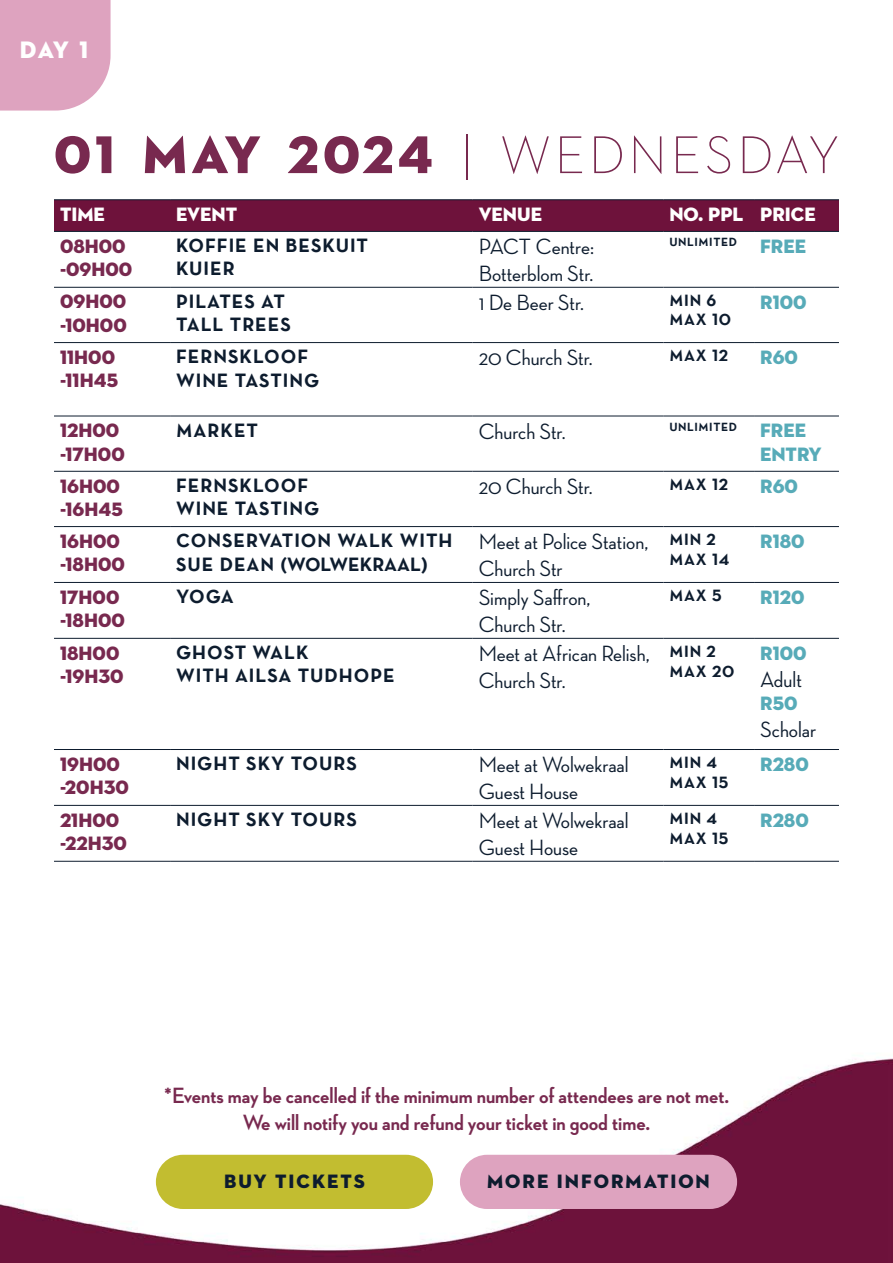
<style>
.page{position:relative;width:893px;height:1263px;background:#fff}
.page>*{position:absolute;margin:0;border:0;box-sizing:border-box;transform-origin:0 0}
.t1{font:300 54px "Neutraface 2 Display";letter-spacing:.075em;color:#78294f}
.t2{font:24px "Neutraface 2 Display TT Titling";color:#fff}
.t3{font:500 22.5px/27px "Neutraface Display";color:#0d1c2e}
.t4{font:700 22.5px/27px "Neutraface 2 Display";color:#78294f;text-align:center}
.t5{font:19.5px/23.4px "Neutraface Text Bold Alt";letter-spacing:.05em;color:#0d1c2e}
.t6{font:19.5px/23.4px "Neutraface 2 Display TT Titling";color:#78294f}
.t7{font:19.5px "Neutraface 2 Display TT Titling";color:#57abb8}
.t8{font:19.5px "Neutraface 2 Display TT Titling";letter-spacing:.1em;color:#0d1c2e}
.t9{font:19.5px "Neutraface 2 Display TT Titling";color:#fff}
.t10{font:16.5px/19.8px "Neutraface Text Bold Alt";letter-spacing:.05em;color:#0d1c2e}
.t11{font:12px "Neutraface Text Bold Alt";letter-spacing:.05em;color:#0d1c2e}
.s1{font-family:"Neutraface 2 Display TT Titling";font-weight:400}
.s2{font-family:"Neutraface 2 Display TT Titling";font-size:19.5px;color:#57abb8}
</style>
<div class="page">
<img style="left:0;top:286px;width:893px;height:977px">
<div style="left:156px;top:1155px;width:277px;height:54px;background:#c2bd30;border-radius:27px"></div>
<div style="left:460px;top:1155px;width:277px;height:54px;background:#dea3bf;border-radius:27px"></div>
<div style="left:0;top:0;width:111px;height:111px;background:#dea3bf"></div>
<div style="left:54px;top:200px;width:785px;height:31px;background:#6e123b"></div>
<hr style="left:54px;top:199px;width:116px;height:1px;background:#0d1c2e">
<hr style="left:170px;top:199px;width:303px;height:1px;background:#0d1c2e">
<hr style="left:473px;top:199px;width:190px;height:1px;background:#0d1c2e">
<hr style="left:663px;top:199px;width:91px;height:1px;background:#0d1c2e">
<hr style="left:754px;top:199px;width:85px;height:1px;background:#0d1c2e">
<hr style="left:54px;top:231px;width:116px;height:1px;background:#0d1c2e">
<hr style="left:170px;top:231px;width:303px;height:1px;background:#0d1c2e">
<hr style="left:473px;top:231px;width:190px;height:1px;background:#0d1c2e">
<hr style="left:663px;top:231px;width:91px;height:1px;background:#0d1c2e">
<hr style="left:754px;top:231px;width:85px;height:1px;background:#0d1c2e">
<hr style="left:54px;top:287px;width:116px;height:1px;background:#0d1c2e">
<hr style="left:170px;top:287px;width:303px;height:1px;background:#0d1c2e">
<hr style="left:473px;top:287px;width:190px;height:1px;background:#0d1c2e">
<hr style="left:663px;top:287px;width:91px;height:1px;background:#0d1c2e">
<hr style="left:754px;top:287px;width:85px;height:1px;background:#0d1c2e">
<hr style="left:54px;top:342px;width:116px;height:1px;background:#0d1c2e">
<hr style="left:170px;top:342px;width:303px;height:1px;background:#0d1c2e">
<hr style="left:473px;top:342px;width:190px;height:1px;background:#0d1c2e">
<hr style="left:663px;top:342px;width:91px;height:1px;background:#0d1c2e">
<hr style="left:754px;top:342px;width:85px;height:1px;background:#0d1c2e">
<hr style="left:54px;top:416px;width:116px;height:1px;background:#0d1c2e">
<hr style="left:170px;top:416px;width:303px;height:1px;background:#0d1c2e">
<hr style="left:473px;top:416px;width:190px;height:1px;background:#0d1c2e">
<hr style="left:663px;top:416px;width:91px;height:1px;background:#0d1c2e">
<hr style="left:754px;top:416px;width:85px;height:1px;background:#0d1c2e">
<hr style="left:54px;top:471px;width:116px;height:1px;background:#0d1c2e">
<hr style="left:170px;top:471px;width:303px;height:1px;background:#0d1c2e">
<hr style="left:473px;top:471px;width:190px;height:1px;background:#0d1c2e">
<hr style="left:663px;top:471px;width:91px;height:1px;background:#0d1c2e">
<hr style="left:754px;top:471px;width:85px;height:1px;background:#0d1c2e">
<hr style="left:54px;top:526px;width:116px;height:1px;background:#0d1c2e">
<hr style="left:170px;top:526px;width:303px;height:1px;background:#0d1c2e">
<hr style="left:473px;top:526px;width:190px;height:1px;background:#0d1c2e">
<hr style="left:663px;top:526px;width:91px;height:1px;background:#0d1c2e">
<hr style="left:754px;top:526px;width:85px;height:1px;background:#0d1c2e">
<hr style="left:54px;top:582px;width:116px;height:1px;background:#0d1c2e">
<hr style="left:170px;top:582px;width:303px;height:1px;background:#0d1c2e">
<hr style="left:473px;top:582px;width:190px;height:1px;background:#0d1c2e">
<hr style="left:663px;top:582px;width:91px;height:1px;background:#0d1c2e">
<hr style="left:754px;top:582px;width:85px;height:1px;background:#0d1c2e">
<hr style="left:54px;top:638px;width:116px;height:1px;background:#0d1c2e">
<hr style="left:170px;top:638px;width:303px;height:1px;background:#0d1c2e">
<hr style="left:473px;top:638px;width:190px;height:1px;background:#0d1c2e">
<hr style="left:663px;top:638px;width:91px;height:1px;background:#0d1c2e">
<hr style="left:754px;top:638px;width:85px;height:1px;background:#0d1c2e">
<hr style="left:54px;top:749px;width:116px;height:1px;background:#0d1c2e">
<hr style="left:170px;top:749px;width:303px;height:1px;background:#0d1c2e">
<hr style="left:473px;top:749px;width:190px;height:1px;background:#0d1c2e">
<hr style="left:663px;top:749px;width:91px;height:1px;background:#0d1c2e">
<hr style="left:754px;top:749px;width:85px;height:1px;background:#0d1c2e">
<hr style="left:54px;top:805px;width:116px;height:1px;background:#0d1c2e">
<hr style="left:170px;top:805px;width:303px;height:1px;background:#0d1c2e">
<hr style="left:473px;top:805px;width:190px;height:1px;background:#0d1c2e">
<hr style="left:663px;top:805px;width:91px;height:1px;background:#0d1c2e">
<hr style="left:754px;top:805px;width:85px;height:1px;background:#0d1c2e">
<hr style="left:54px;top:861px;width:116px;height:1px;background:#0d1c2e">
<hr style="left:170px;top:861px;width:303px;height:1px;background:#0d1c2e">
<hr style="left:473px;top:861px;width:190px;height:1px;background:#0d1c2e">
<hr style="left:663px;top:861px;width:91px;height:1px;background:#0d1c2e">
<hr style="left:754px;top:861px;width:85px;height:1px;background:#0d1c2e">
<p class="t2" style="left:20px;top:34px;width:70px">DAY 1</p>
<h1 class="t1" style="left:54px;top:126px;width:786px"><span class="s1">01 MAY 2024</span> | WEDNESDAY</h1>
<p class="t9" style="left:60px;top:202px;width:46px">TIME</p>
<p class="t9" style="left:176px;top:202px;width:63px">EVENT</p>
<p class="t9" style="left:479px;top:202px;width:65px">VENUE</p>
<p class="t9" style="left:669px;top:202px;width:148px">NO. PPL PRICE</p>
<p class="t6" style="left:60px;top:234px;width:74px">08H00 -09H00</p>
<p class="t5" style="left:176px;top:233px;width:194px">KOFFIE EN BESKUIT<br>KUIER</p>
<p class="t3" style="left:479px;top:233px;width:117px">PACT Centre:<br>Botterblom Str.</p>
<p class="t11" style="left:669px;top:235px;width:138px">UNLIMITED <span class="s2">FREE</span></p>
<p class="t6" style="left:60px;top:290px;width:68px">09H00 -10H00</p>
<p class="t5" style="left:176px;top:289px;width:116px">PILATES AT<br>TALL TREES</p>
<p class="t3" style="left:479px;top:289px;width:107px">1 De Beer Str.</p>
<p class="t10" style="left:669px;top:290px;width:63px">MIN 6<br>MAX 10</p>
<p class="t7" style="left:760px;top:290px;width:48px">R100</p>
<p class="t6" style="left:60px;top:345px;width:60px">11H00 -11H45</p>
<p class="t5" style="left:176px;top:345px;width:145px">FERNSKLOOF<br>WINE TASTING</p>
<p class="t3" style="left:479px;top:344px;width:116px">20 Church Str.</p>
<p class="t10" style="left:669px;top:345px;width:60px">MAX 12</p>
<p class="t7" style="left:760px;top:345px;width:39px">R60</p>
<p class="t6" style="left:60px;top:419px;width:66px">12H00 -17H00</p>
<p class="t5" style="left:176px;top:418px;width:84px">MARKET</p>
<p class="t3" style="left:479px;top:418px;width:88px">Church Str.</p>
<p class="t11" style="left:669px;top:419px;width:138px">UNLIMITED <span class="s2">FREE</span></p>
<p class="t7" style="left:760px;top:442px;width:63px">ENTRY</p>
<p class="t6" style="left:60px;top:474px;width:64px">16H00 -16H45</p>
<p class="t5" style="left:176px;top:473px;width:145px">FERNSKLOOF<br>WINE TASTING</p>
<p class="t3" style="left:479px;top:473px;width:116px">20 Church Str.</p>
<p class="t10" style="left:669px;top:474px;width:60px">MAX 12</p>
<p class="t7" style="left:760px;top:474px;width:39px">R60</p>
<p class="t6" style="left:60px;top:529px;width:66px">16H00 -18H00</p>
<p class="t5" style="left:176px;top:529px;width:278px">CONSERVATION WALK WITH<br>SUE DEAN (WOLWEKRAAL)</p>
<p class="t3" style="left:479px;top:528px;width:171px">Meet at Police Station,<br>Church Str</p>
<p class="t10" style="left:669px;top:529px;width:62px">MIN 2<br>MAX 14</p>
<p class="t7" style="left:760px;top:529px;width:46px">R180</p>
<p class="t6" style="left:60px;top:585px;width:66px">17H00 -18H00</p>
<p class="t5" style="left:176px;top:584px;width:59px">YOGA</p>
<p class="t3" style="left:479px;top:584px;width:113px">Simply Saffron,<br>Church Str.</p>
<p class="t10" style="left:669px;top:585px;width:54px">MAX 5</p>
<p class="t7" style="left:760px;top:585px;width:46px">R120</p>
<p class="t6" style="left:60px;top:641px;width:65px">18H00 -19H30</p>
<p class="t5" style="left:176px;top:640px;width:220px">GHOST WALK<br>WITH AILSA TUDHOPE</p>
<p class="t3" style="left:479px;top:640px;width:172px">Meet at African Relish,<br>Church Str.</p>
<p class="t10" style="left:669px;top:641px;width:67px">MIN 2<br>MAX 20</p>
<p class="t7" style="left:760px;top:641px;width:48px">R100</p>
<p class="t3" style="left:760px;top:665px;width:43px">Adult</p>
<p class="t7" style="left:760px;top:691px;width:39px">R50</p>
<p class="t3" style="left:760px;top:716px;width:58px">Scholar</p>
<p class="t6" style="left:60px;top:752px;width:70px">19H00 -20H30</p>
<p class="t5" style="left:176px;top:752px;width:182px">NIGHT SKY TOURS</p>
<p class="t3" style="left:479px;top:751px;width:152px">Meet at Wolwekraal<br>Guest House</p>
<p class="t10" style="left:669px;top:752px;width:61px">MIN 4<br>MAX 15</p>
<p class="t7" style="left:760px;top:752px;width:50px">R280</p>
<p class="t6" style="left:60px;top:808px;width:68px">21H00 -22H30</p>
<p class="t5" style="left:176px;top:807px;width:182px">NIGHT SKY TOURS</p>
<p class="t3" style="left:479px;top:807px;width:152px">Meet at Wolwekraal<br>Guest House</p>
<p class="t10" style="left:669px;top:808px;width:61px">MIN 4<br>MAX 15</p>
<p class="t7" style="left:760px;top:808px;width:50px">R280</p>
<p class="t4" style="left:164px;top:1082px;width:567px">*Events may be cancelled if the minimum number of attendees are not met.<br>We will notify you and refund your ticket in good time.</p>
<p class="t8" style="left:224px;top:1169px;width:142px">BUY TICKETS</p>
<p class="t8" style="left:487px;top:1169px;width:224px">MORE INFORMATION</p>
</div>
